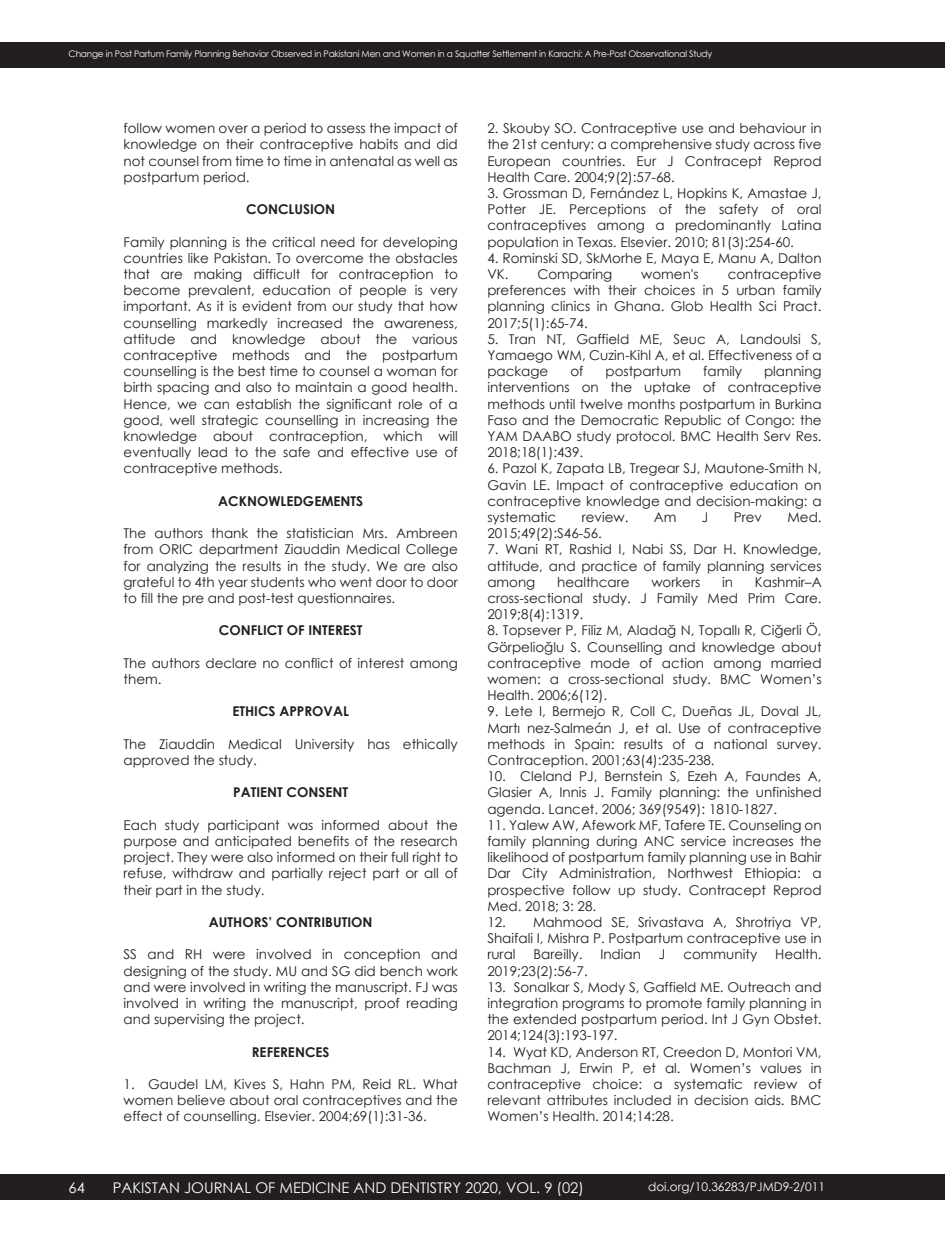
<style>
.page{position:relative;width:945px;height:1242px;background:#fff}
.page>*{position:absolute;margin:0;border:0;box-sizing:border-box;transform-origin:0 0}
.t1{font:14.7px "Century Gothic";color:#fff}
.t2{font:13.5px/16.2px "Century Gothic";color:#231f20;text-align:justify}
.t3{font:700 13.5px "Century Gothic";color:#231f20}
.t4{font:12px "Century Gothic";color:#fff}
.t5{font:9px "Century Gothic";letter-spacing:-.025em;color:#fff}
</style>
<div class="page">
<div style="left:0;top:1174px;width:945px;height:26px;background:#231f20"></div>
<div style="left:0;top:42px;width:945px;height:26px;background:#231f20"></div>
<p class="t5" style="left:69px;top:48px;width:645px">Change in Post Partum Family Planning Behavior Observed in Pakistani Men and Women in a Squatter Settlement in Karachi: A Pre-Post Observational Study</p>
<p class="t2" style="left:124px;top:120px;width:336px">follow women over a period to assess the impact of knowledge on their contraceptive habits and did not counsel from time to time in antenatal as well as postpartum period.</p>
<p class="t3" style="left:246px;top:201px;width:91px">CONCLUSION</p>
<p class="t2" style="left:124px;top:233px;width:336px">Family planning is the critical need for developing countries like Pakistan. To overcome the obstacles that are making difficult for contraception to become prevalent, education of people is very important. As it is evident from our study that how counselling markedly increased the awareness, attitude and knowledge about the various contraceptive methods and the postpartum counselling is the best time to counsel a woman for birth spacing and also to maintain a good health.<br>Hence, we can establish the significant role of a good, well strategic counselling in increasing the knowledge about contraception, which will eventually lead to the safe and effective use of contraceptive methods.</p>
<p class="t3" style="left:218px;top:492px;width:146px">ACKNOWLEDGEMENTS</p>
<p class="t2" style="left:124px;top:525px;width:336px">The authors thank the statistician Mrs. Ambreen from ORIC department Ziauddin Medical College for analyzing the results in the study. We are also grateful to 4th year students who went door to door to fill the pre and post-test questionnaires.</p>
<p class="t3" style="left:219px;top:622px;width:145px">CONFLICT OF INTEREST</p>
<p class="t2" style="left:124px;top:654px;width:336px">The authors declare no conflict of interest among them.</p>
<p class="t3" style="left:232px;top:703px;width:118px">ETHICS APPROVAL</p>
<p class="t2" style="left:124px;top:735px;width:336px">The Ziauddin Medical University has ethically approved the study.</p>
<p class="t3" style="left:233px;top:784px;width:117px">PATIENT CONSENT</p>
<p class="t2" style="left:124px;top:816px;width:336px">Each study participant was informed about the purpose and anticipated benefits of the research project. They were also informed on their full right to refuse, withdraw and partially reject part or all of their part in the study.</p>
<p class="t3" style="left:209px;top:913px;width:165px">AUTHORS’ CONTRIBUTION</p>
<p class="t2" style="left:124px;top:946px;width:336px">SS and RH were involved in conception and designing of the study. MU and SG did bench work and were involved in writing the manuscript. FJ was involved in writing the manuscript, proof reading and supervising the project.</p>
<p class="t3" style="left:252px;top:1043px;width:79px">REFERENCES</p>
<p class="t2" style="left:124px;top:1075px;width:336px">1. Gaudel LM, Kives S, Hahn PM, Reid RL. What women believe about oral contraceptives and the effect of counselling. Elsevier. 2004;69(1):31-36.</p>
<p class="t2" style="left:487px;top:120px;width:336px">2. Skouby SO. Contraceptive use and behaviour in the 21st century: a comprehensive study across five European countries. Eur J Contracept Reprod Health Care. 2004;9(2):57-68.</p>
<p class="t2" style="left:487px;top:184px;width:336px">3. Grossman D, Fernández L, Hopkins K, Amastae J, Potter JE. Perceptions of the safety of oral contraceptives among a predominantly Latina population in Texas. Elsevier. 2010; 81(3):254-60.</p>
<p class="t2" style="left:487px;top:249px;width:336px">4. Rominski SD, SkMorhe E, Maya E, Manu A, Dalton<br>VK. Comparing</p>
<p class="t2" style="left:487px;top:265px;width:336px;text-indent:240px">contraceptive preferences with their choices in 5 urban family planning clinics in Ghana. Glob Health Sci Pract.<br>2017;5(1):65-74.</p>
<p class="t2" style="left:487px;top:330px;width:336px">5. Tran NT, Gaffield ME, Seuc A, Landoulsi S, Yamaego WM, Cuzin-Kihl A, et al. Effectiveness of a package</p>
<p class="t2" style="left:641px;top:265px;width:59px">women's</p>
<p class="t2" style="left:487px;top:363px;width:336px;text-indent:277px">planning interventions on the uptake of contraceptive methods until twelve months postpartum in Burkina Faso and the Democratic Republic of Congo: the YAM DAABO study protocol. BMC Health Serv Res.<br>2018;18(1):439.</p>
<p class="t2" style="left:487px;top:460px;width:336px">6. Pazol K, Zapata LB, Tregear SJ, Mautone-Smith N, Gavin LE. Impact of contraceptive education on contraceptive knowledge and decision-making: a systematic</p>
<p class="t2" style="left:570px;top:363px;width:15px">of</p>
<p class="t2" style="left:605px;top:363px;width:77px">postpartum</p>
<p class="t2" style="left:703px;top:363px;width:40px">family</p>
<p class="t2" style="left:582px;top:508px;width:48px">review.</p>
<p class="t2" style="left:654px;top:508px;width:24px">Am</p>
<p class="t2" style="left:702px;top:508px;width:8px">J</p>
<p class="t2" style="left:734px;top:508px;width:30px">Prev</p>
<p class="t2" style="left:787px;top:508px;width:36px">Med.</p>
<p class="t2" style="left:487px;top:525px;width:116px">2015;49(2):S46-56.</p>
<p class="t2" style="left:487px;top:541px;width:336px">7. Wani RT, Rashid I, Nabi SS, Dar H. Knowledge, attitude, and practice of family planning services among</p>
<p class="t2" style="left:487px;top:573px;width:336px;text-indent:267px">Kashmir–A cross-sectional study. J Family Med Prim Care.<br>2019;8(4):1319.</p>
<p class="t2" style="left:487px;top:622px;width:336px">8. Topsever P, Filiz M, Aladağ N, Topallı R, Ciğerli Ö, Görpelioğlu S. Counselling and knowledge about contraceptive mode of action among married women: a cross-sectional study. BMC Women’s Health. 2006;6(12).</p>
<p class="t2" style="left:487px;top:703px;width:336px">9. Lete I, Bermejo R, Coll C, Dueñas JL, Doval JL, Martı nez-Salmeán J, et al. Use of contraceptive methods in Spain: results of a national survey.<br>Contraception. 2001;63(4):235-238.</p>
<p class="t2" style="left:487px;top:768px;width:336px">10. Cleland PJ, Bernstein S, Ezeh A, Faundes A, Glasier A, Innis J. Family planning: the unfinished agenda. Lancet. 2006; 369(9549): 1810-1827.</p>
<p class="t2" style="left:487px;top:816px;width:336px">11. Yalew AW, Afework MF, Tafere TE. Counseling on family planning during ANC service increases the likelihood of postpartum family planning use in Bahir Dar City Administration, Northwest Ethiopia: a prospective follow up study. Contracept Reprod Med. 2018; 3: 28.</p>
<p class="t2" style="left:487px;top:913px;width:336px">12. Mahmood SE, Srivastava A, Shrotriya VP, Shaifali I, Mishra P. Postpartum contraceptive use in rural</p>
<p class="t2" style="left:557px;top:573px;width:74px">healthcare</p>
<p class="t2" style="left:651px;top:573px;width:50px">workers</p>
<p class="t2" style="left:722px;top:573px;width:12px">in</p>
<p class="t2" style="left:534px;top:946px;width:50px">Bareilly.</p>
<p class="t2" style="left:600px;top:946px;width:42px">Indian</p>
<p class="t2" style="left:659px;top:946px;width:8px">J</p>
<p class="t2" style="left:683px;top:946px;width:75px">community</p>
<p class="t2" style="left:775px;top:946px;width:48px">Health.</p>
<p class="t2" style="left:487px;top:962px;width:102px">2019;23(2):56-7.</p>
<p class="t2" style="left:487px;top:978px;width:336px">13. Sonalkar S, Mody S, Gaffield ME. Outreach and integration programs to promote family planning in the extended postpartum period. Int J Gyn Obstet.<br>2014;124(3):193-197.</p>
<p class="t2" style="left:487px;top:1043px;width:336px">14. Wyat KD, Anderson RT, Creedon D, Montori VM, Bachman J, Erwin P, et al. Women’s values in contraceptive choice: a systematic review of relevant attributes included in decision aids. BMC Women’s Health. 2014;14:28.</p>
<p class="t1" style="left:69px;top:1178px;width:18px">64</p>
<p class="t1" style="left:113px;top:1178px;width:473px">PAKISTAN JOURNAL OF MEDICINE AND DENTISTRY 2020, VOL. 9 (02)</p>
<p class="t4" style="left:648px;top:1178px;width:179px">doi.org/10.36283/PJMD9-2/011</p>
</div>
